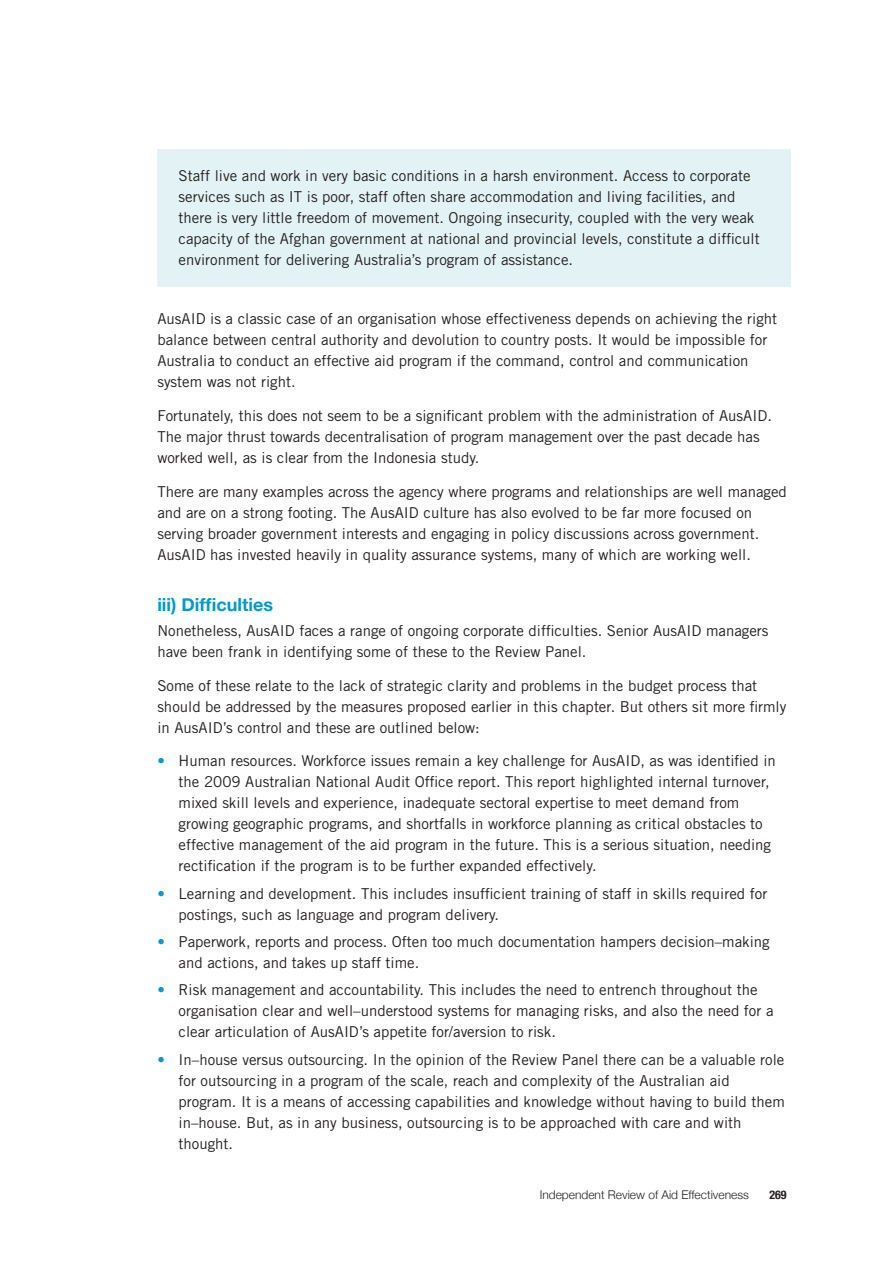
<style>
.page{position:relative;width:893px;height:1263px;background:#fff}
.page>*{position:absolute;margin:0;border:0;box-sizing:border-box;transform-origin:0 0}
._03_HEADING_LEVEL_3{font:700 18px "Helvetica Neue";color:#009ac8}
._04__BODY_TEXT{font:15px/21px "Trade Gothic LT Std";color:#231f20}
._04a__DOT_POINTS{font:15px/21px "Trade Gothic LT Std";color:#231f20}
.t1{font:300 12px "Helvetica Neue";color:#231f20}
.t2{font:700 condensed 12px "Helvetica Neue";color:#231f20}
.s1{color:#009ac8}
</style>
<div class="page">
<div style="left:157px;top:149px;width:634px;height:137px;background:#e3f3f5"></div>
<p class="_04__BODY_TEXT" style="left:179px;top:165px;width:583px">Staff live and work in very basic conditions in a harsh environment. Access to corporate services such as IT is poor, staff often share accommodation and living facilities, and there is very little freedom of movement. Ongoing insecurity, coupled with the very weak capacity of the Afghan government at national and provincial levels, constitute a difficult environment for delivering Australia’s program of assistance.</p>
<p class="_04__BODY_TEXT" style="left:157px;top:308px;width:621px">AusAID is a classic case of an organisation whose effectiveness depends on achieving the right balance between central authority and devolution to country posts. It would be impossible for Australia to conduct an effective aid program if the command, control and communication system was not right.</p>
<p class="_04__BODY_TEXT" style="left:157px;top:405px;width:616px">Fortunately, this does not seem to be a significant problem with the administration of AusAID.<br>The major thrust towards decentralisation of program management over the past decade has worked well, as is clear from the Indonesia study.</p>
<p class="_04__BODY_TEXT" style="left:157px;top:481px;width:631px">There are many examples across the agency where programs and relationships are well managed and are on a strong footing. The AusAID culture has also evolved to be far more focused on serving broader government interests and engaging in policy discussions across government.<br>AusAID has invested heavily in quality assurance systems, many of which are working well.</p>
<p class="_03_HEADING_LEVEL_3" style="left:157px;top:593px;width:117px">iii) Difficulties</p>
<p class="_04__BODY_TEXT" style="left:157px;top:620px;width:613px">Nonetheless, AusAID faces a range of ongoing corporate difficulties. Senior AusAID managers have been frank in identifying some of these to the Review Panel.</p>
<p class="_04__BODY_TEXT" style="left:157px;top:674px;width:631px">Some of these relate to the lack of strategic clarity and problems in the budget process that should be addressed by the measures proposed earlier in this chapter. But others sit more firmly in AusAID’s control and these are outlined below:</p>
<p class="_04a__DOT_POINTS" style="left:179px;top:750px;width:599px;text-indent:-21px"><span class="s1">•</span> Human resources. Workforce issues remain a key challenge for AusAID, as was identified in the 2009 Australian National Audit Office report. This report highlighted internal turnover, mixed skill levels and experience, inadequate sectoral expertise to meet demand from growing geographic programs, and shortfalls in workforce planning as critical obstacles to effective management of the aid program in the future. This is a serious situation, needing rectification if the program is to be further expanded effectively.</p>
<p class="_04a__DOT_POINTS" style="left:179px;top:883px;width:590px;text-indent:-21px"><span class="s1">•</span> Learning and development. This includes insufficient training of staff in skills required for postings, such as language and program delivery.</p>
<p class="_04a__DOT_POINTS" style="left:179px;top:931px;width:593px;text-indent:-21px"><span class="s1">•</span> Paperwork, reports and process. Often too much documentation hampers decision–making and actions, and takes up staff time.</p>
<p class="_04a__DOT_POINTS" style="left:179px;top:979px;width:596px;text-indent:-21px"><span class="s1">•</span> Risk management and accountability. This includes the need to entrench throughout the organisation clear and well–understood systems for managing risks, and also the need for a clear articulation of AusAID’s appetite for/aversion to risk.</p>
<p class="_04a__DOT_POINTS" style="left:179px;top:1049px;width:608px;text-indent:-21px"><span class="s1">•</span> In–house versus outsourcing. In the opinion of the Review Panel there can be a valuable role for outsourcing in a program of the scale, reach and complexity of the Australian aid program. It is a means of accessing capabilities and knowledge without having to build them in–house. But, as in any business, outsourcing is to be approached with care and with thought.</p>
<p class="t1" style="left:540px;top:1187px;width:211px">Independent Review of Aid Effectiveness</p>
<p class="t2" style="left:769px;top:1188px;width:19px">269</p>
</div>
